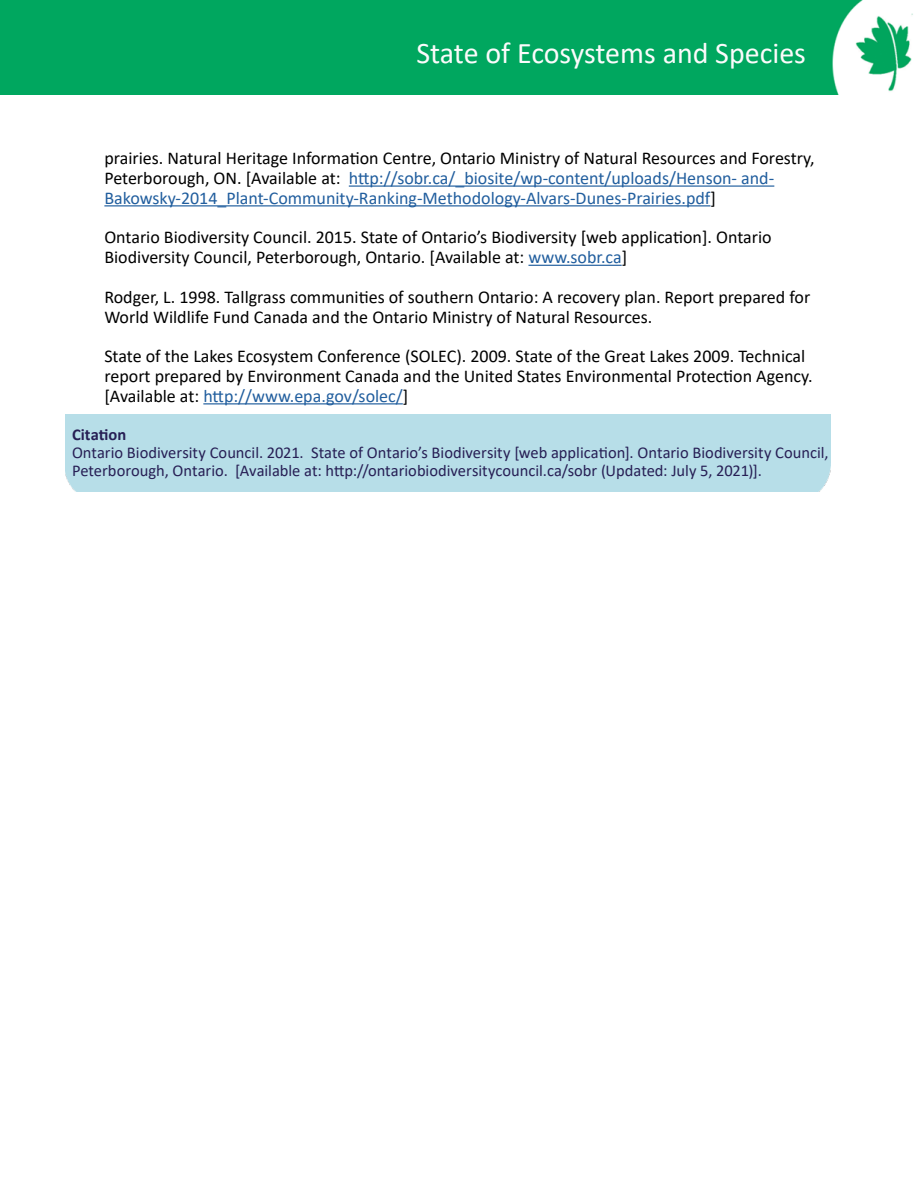
<style>
.page{position:relative;width:918px;height:1188px;background:#fff}
.page>*{position:absolute;margin:0;border:0;box-sizing:border-box;transform-origin:0 0}
.t1{font:30px "Calibri";color:#fbfbfb}
.t2{font:18px/19.8px "Calibri";color:#000}
.t3{font:18px/19.8px "Calibri";color:#215e9e}
.t4{font:16.5px/18.1px "Calibri";color:#271f55}
.t5{font:700 16.5px "Calibri";letter-spacing:.005em;color:#271f55}
.s1{color:#000}
.s2{color:#215e9e}
</style>
<div class="page">
<div style="left:0;top:0;width:913px;height:94px;background:#00a75f"></div>
<hr style="left:349px;top:185px;width:425px;height:2px;background:#215e9e">
<hr style="left:104px;top:205px;width:606px;height:1px;background:#215e9e">
<hr style="left:528px;top:265px;width:94px;height:1px;background:#215e9e">
<hr style="left:203px;top:403px;width:200px;height:1px;background:#215e9e">
<h1 class="t1" style="left:416px;top:32px;width:391px">State of Ecosystems and Species</h1>
<p class="t3" style="left:104px;top:148px;width:712px"><span class="s1">prairies. Natural Heritage Information Centre, Ontario Ministry of Natural Resources and Forestry,<br>Peterborough, ON. [Available at:</span> http://sobr.ca/_biosite/wp-content/uploads/Henson- and-<br>Bakowsky-2014_Plant-Community-Ranking-Methodology-Alvars-Dunes-Prairies.pdf<span class="s1">]</span></p>
<p class="t2" style="left:104px;top:227px;width:669px">Ontario Biodiversity Council. 2015. State of Ontario’s Biodiversity [web application]. Ontario<br>Biodiversity Council, Peterborough, Ontario. [Available at: <span class="s2">www.sobr.ca</span>]</p>
<p class="t2" style="left:104px;top:287px;width:707px">Rodger, L. 1998. Tallgrass communities of southern Ontario: A recovery plan. Report prepared for<br>World Wildlife Fund Canada and the Ontario Ministry of Natural Resources.</p>
<p class="t2" style="left:104px;top:346px;width:710px">State of the Lakes Ecosystem Conference (SOLEC). 2009. State of the Great Lakes 2009. Technical report prepared by Environment Canada and the United States Environmental Protection Agency. [Available at: <span class="s2">http://www.epa.gov/solec/</span>]</p>
<p class="t5" style="left:72px;top:422px;width:56px">Citation</p>
<p class="t4" style="left:72px;top:443px;width:758px">Ontario Biodiversity Council. 2021. State of Ontario’s Biodiversity [web application]. Ontario Biodiversity Council,<br>Peterborough, Ontario. [Available at: http://ontariobiodiversitycouncil.ca/sobr (Updated: July 5, 2021)].</p>
</div>
